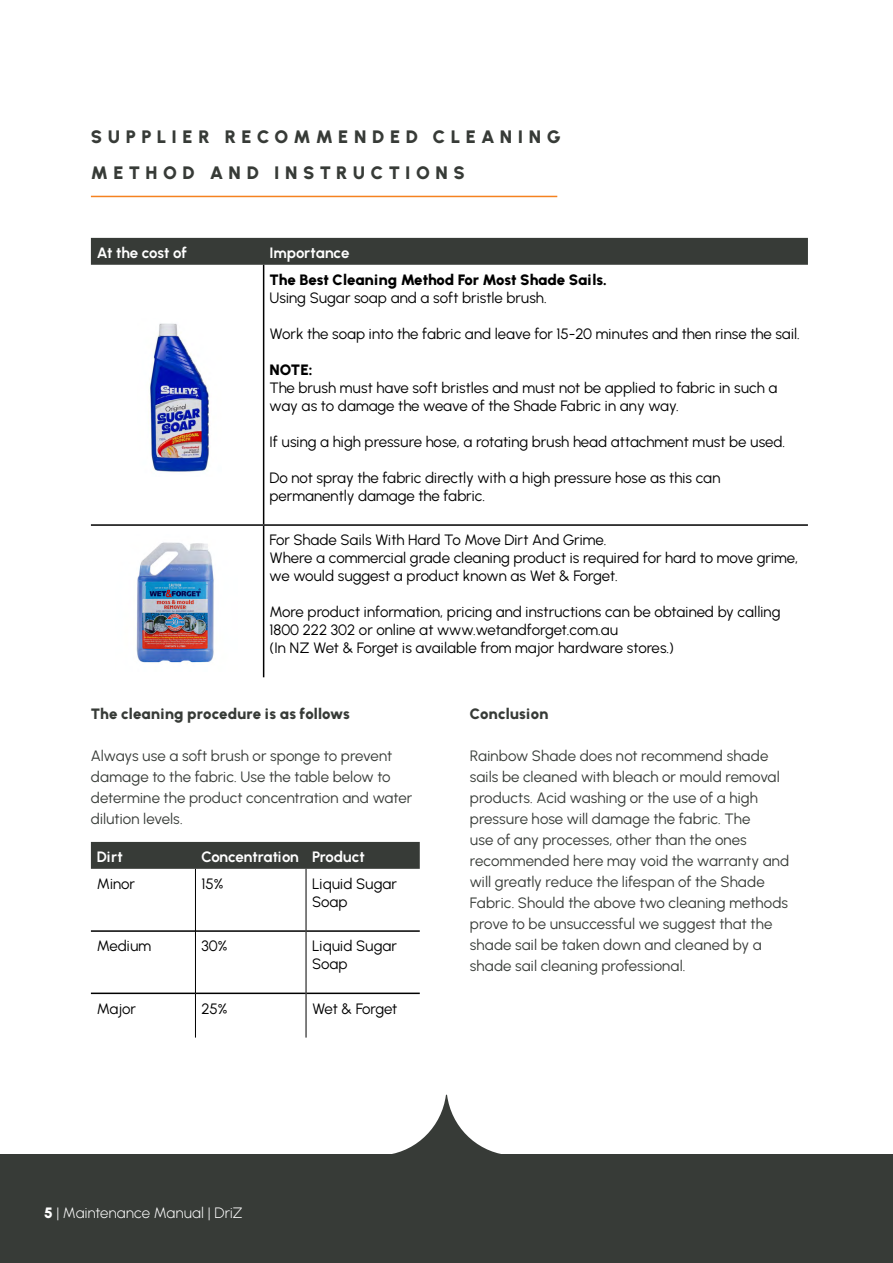
<style>
.page{position:relative;width:893px;height:1263px;background:#fff}
.page>*{position:absolute;margin:0;border:0;box-sizing:border-box;transform-origin:0 0}
.t1{font:900 18px/36px "Urbanist";letter-spacing:.3em;color:#373b37}
.t2{font:15px/18px "Urbanist";letter-spacing:-.005em;color:#000}
.t3{font:15px/21px "Urbanist";letter-spacing:.005em;color:#373b37}
.t4{font:700 15px "Urbanist";letter-spacing:-.01em;color:#fff}
.t5{font:900 15px "Urbanist";color:#000}
.t6{font:900 15px "Urbanist";letter-spacing:.005em;color:#373b37}
.t7{font:300 15px "Urbanist";letter-spacing:.005em;color:#fff}
.s1{font-weight:900}
</style>
<div class="page">
<svg style="left:392px;top:1094px;width:109px;height:60px"></svg>
<div style="left:0;top:1154px;width:893px;height:109px;background:#373b37"></div>
<hr style="left:91px;top:196px;width:466px;height:1px;background:#f58220">
<div style="left:91px;top:842px;width:329px;height:27px;background:#373b37"></div>
<hr style="left:91px;top:930px;width:104px;height:2px;background:#000">
<hr style="left:196px;top:930px;width:110px;height:2px;background:#000">
<hr style="left:306px;top:930px;width:114px;height:2px;background:#000">
<hr style="left:91px;top:992px;width:104px;height:2px;background:#000">
<hr style="left:196px;top:992px;width:110px;height:2px;background:#000">
<hr style="left:306px;top:992px;width:114px;height:2px;background:#000">
<hr style="left:195px;top:869px;width:1px;height:62px;background:#000">
<hr style="left:306px;top:869px;width:1px;height:62px;background:#000">
<hr style="left:195px;top:931px;width:1px;height:62px;background:#000">
<hr style="left:306px;top:931px;width:1px;height:62px;background:#000">
<hr style="left:195px;top:993px;width:1px;height:44px;background:#000">
<hr style="left:306px;top:993px;width:1px;height:44px;background:#000">
<div style="left:91px;top:238px;width:717px;height:27px;background:#373b37"></div>
<hr style="left:263px;top:265px;width:1px;height:259px;background:#000">
<hr style="left:91px;top:524px;width:173px;height:2px;background:#000">
<hr style="left:264px;top:524px;width:544px;height:2px;background:#000">
<hr style="left:263px;top:526px;width:1px;height:151px;background:#000">
<img style="left:136px;top:542px;width:78px;height:121px">
<img style="left:150px;top:323px;width:60px;height:149px">
<p class="t1" style="left:91px;top:118px;width:471px">SUPPLIER RECOMMENDED CLEANING<br>METHOD AND INSTRUCTIONS</p>
<p class="t4" style="left:97px;top:244px;width:92px">At the cost of</p>
<p class="t4" style="left:270px;top:244px;width:81px">Importance</p>
<p class="t5" style="left:270px;top:271px;width:339px">The Best Cleaning Method For Most Shade Sails.</p>
<p class="t2" style="left:270px;top:289px;width:279px">Using Sugar soap and a soft bristle brush.</p>
<p class="t2" style="left:270px;top:325px;width:532px">Work the soap into the fabric and leave for 15-20 minutes and then rinse the sail.</p>
<p class="t5" style="left:270px;top:361px;width:44px">NOTE:</p>
<p class="t2" style="left:270px;top:379px;width:509px">The brush must have soft bristles and must not be applied to fabric in such a way as to damage the weave of the Shade Fabric in any way.</p>
<p class="t2" style="left:270px;top:433px;width:517px">If using a high pressure hose, a rotating brush head attachment must be used.</p>
<p class="t2" style="left:270px;top:469px;width:452px">Do not spray the fabric directly with a high pressure hose as this can permanently damage the fabric.</p>
<p class="t2" style="left:270px;top:531px;width:530px">For Shade Sails With Hard To Move Dirt And Grime.<br>Where a commercial grade cleaning product is required for hard to move grime, we would suggest a product known as Wet &amp; Forget.</p>
<p class="t2" style="left:270px;top:603px;width:512px">More product information, pricing and instructions can be obtained by calling<br>1800 222 302 or online at www.wetandforget.com.au<br>(In NZ Wet &amp; Forget is available from major hardware stores.)</p>
<p class="t6" style="left:91px;top:704px;width:260px">The cleaning procedure is as follows</p>
<p class="t3" style="left:91px;top:745px;width:323px">Always use a soft brush or sponge to prevent damage to the fabric. Use the table below to determine the product concentration and water dilution levels.</p>
<p class="t4" style="left:97px;top:848px;width:27px">Dirt</p>
<p class="t4" style="left:201px;top:848px;width:165px">Concentration Product</p>
<p class="t2" style="left:97px;top:875px;width:40px">Minor</p>
<p class="t2" style="left:201px;top:875px;width:23px">15%</p>
<p class="t2" style="left:312px;top:875px;width:86px">Liquid Sugar<br>Soap</p>
<p class="t2" style="left:97px;top:937px;width:56px">Medium</p>
<p class="t2" style="left:201px;top:937px;width:27px">30%</p>
<p class="t2" style="left:312px;top:937px;width:86px">Liquid Sugar<br>Soap</p>
<p class="t2" style="left:97px;top:999px;width:41px">Major</p>
<p class="t2" style="left:201px;top:999px;width:28px">25%</p>
<p class="t2" style="left:312px;top:999px;width:87px">Wet &amp; Forget</p>
<p class="t6" style="left:470px;top:704px;width:80px">Conclusion</p>
<p class="t3" style="left:470px;top:745px;width:321px">Rainbow Shade does not recommend shade sails be cleaned with bleach or mould removal products. Acid washing or the use of a high pressure hose will damage the fabric. The<br>use of any processes, other than the ones recommended here may void the warranty and will greatly reduce the lifespan of the Shade Fabric. Should the above two cleaning methods prove to be unsuccessful we suggest that the shade sail be taken down and cleaned by a shade sail cleaning professional.</p>
<p class="t7" style="left:44px;top:1203px;width:200px"><span class="s1">5</span> | Maintenance Manual | DriZ</p>
</div>
